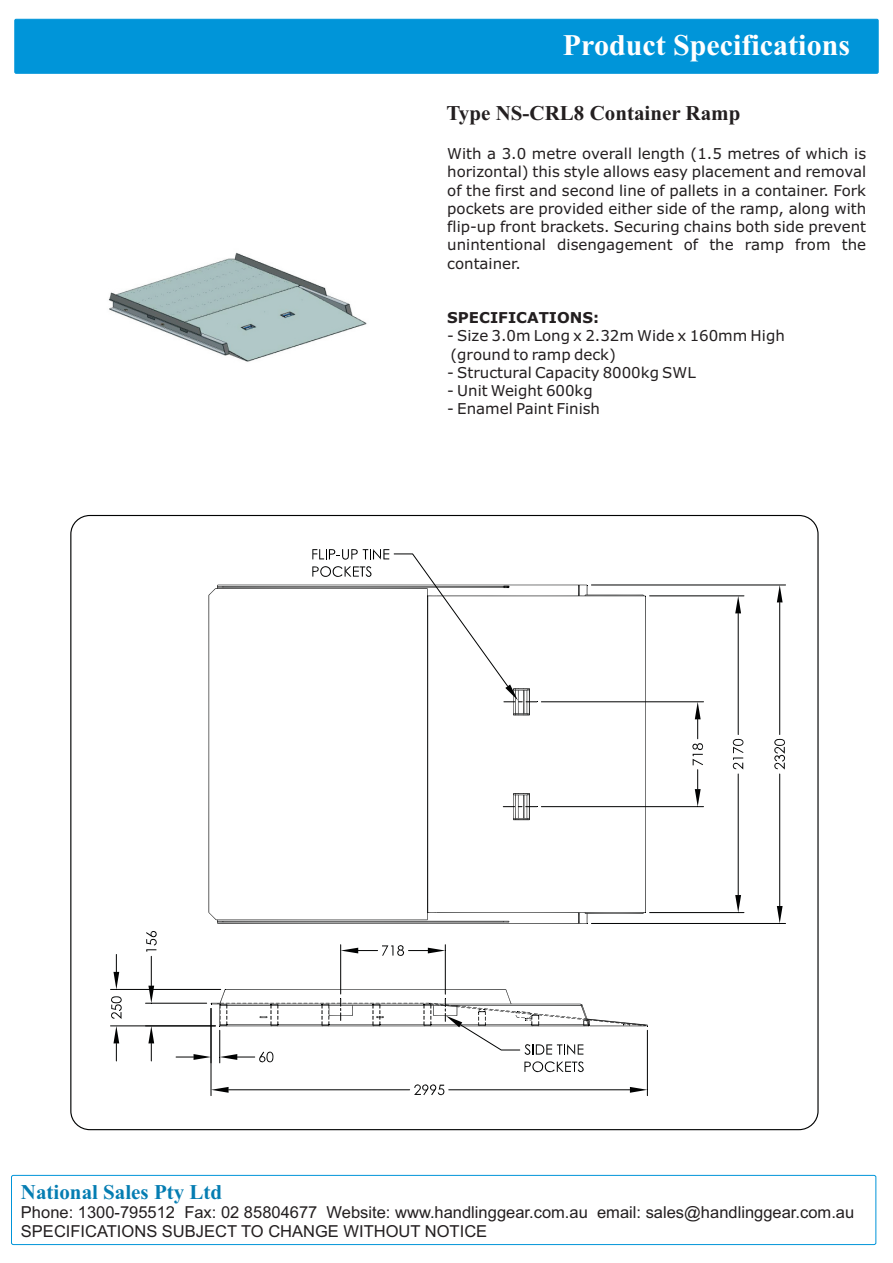
<style>
.page{position:relative;width:893px;height:1263px;background:#fff}
.page>*{position:absolute;margin:0;border:0;box-sizing:border-box;transform-origin:0 0}
.t1{font:700 30px "Times New Roman";color:#fff}
.t2{font:700 21px "Times New Roman";color:#231f20}
.t3{font:700 21px "Times New Roman";color:#057db2}
.t4{font:16.5px/18.5px "Arial";color:#231f20}
.t5{font:15px/18.3px "Verdana";color:#231f20;text-align:justify}
.t6{font:700 15px "Verdana";color:#231f20}
</style>
<div class="page">
<img style="left:108px;top:252px;width:259px;height:110px">
<hr style="left:649px;top:596px;width:95px;height:1px;background:#010202">
<hr style="left:649px;top:912px;width:95px;height:1px;background:#010202">
<hr style="left:738px;top:613px;width:1px;height:122px;background:#010202">
<hr style="left:738px;top:774px;width:1px;height:121px;background:#010202">
<svg style="left:735px;top:596px;width:6px;height:17px"></svg>
<svg style="left:732px;top:739px;width:11px;height:31px"></svg>
<svg style="left:735px;top:895px;width:6px;height:19px"></svg>
<hr style="left:541px;top:702px;width:162px;height:1px;background:#010202">
<hr style="left:541px;top:806px;width:162px;height:1px;background:#010202">
<svg style="left:692px;top:702px;width:11px;height:106px"></svg>
<hr style="left:591px;top:585px;width:194px;height:1px;background:#010202">
<hr style="left:591px;top:923px;width:194px;height:1px;background:#010202">
<hr style="left:779px;top:602px;width:1px;height:133px;background:#010202">
<hr style="left:779px;top:774px;width:1px;height:132px;background:#010202">
<svg style="left:776px;top:585px;width:6px;height:17px"></svg>
<svg style="left:774px;top:739px;width:11px;height:31px"></svg>
<svg style="left:776px;top:906px;width:6px;height:17px"></svg>
<svg style="left:208px;top:549px;width:438px;height:375px"></svg>
<hr style="left:211px;top:1008px;width:1px;height:88px;background:#010202">
<hr style="left:647px;top:1030px;width:1px;height:66px;background:#010202">
<hr style="left:228px;top:1090px;width:181px;height:1px;background:#010202">
<hr style="left:448px;top:1090px;width:182px;height:1px;background:#010202">
<svg style="left:211px;top:1087px;width:17px;height:6px"></svg>
<svg style="left:414px;top:1084px;width:30px;height:11px"></svg>
<svg style="left:630px;top:1087px;width:18px;height:6px"></svg>
<hr style="left:110px;top:1026px;width:105px;height:1px;background:#010202">
<hr style="left:110px;top:989px;width:111px;height:1px;background:#010202">
<svg style="left:113px;top:1026px;width:6px;height:35px"></svg>
<svg style="left:111px;top:996px;width:11px;height:23px"></svg>
<svg style="left:113px;top:954px;width:6px;height:36px"></svg>
<hr style="left:145px;top:1003px;width:62px;height:1px;background:#010202">
<hr style="left:151px;top:956px;width:1px;height:30px;background:#010202">
<svg style="left:148px;top:1026px;width:6px;height:35px"></svg>
<svg style="left:146px;top:931px;width:11px;height:21px"></svg>
<svg style="left:148px;top:986px;width:6px;height:18px"></svg>
<hr style="left:340px;top:945px;width:1px;height:49px;background:#010202">
<hr style="left:445px;top:945px;width:1px;height:49px;background:#010202">
<svg style="left:176px;top:989px;width:472px;height:83px"></svg>
<svg style="left:340px;top:945px;width:106px;height:11px"></svg>
<div style="left:15px;top:19px;width:863px;height:54px;background:#0095d9;border:1px solid #0095d9"></div>
<div style="left:11px;top:1175px;width:865px;height:70px;border:1px solid #0095d9;border-radius:2px"></div>
<h1 class="t1" style="left:563px;top:35px;width:288px">Product Specifications</h1>
<h2 class="t2" style="left:446px;top:105px;width:295px">Type NS-CRL8 Container Ramp</h2>
<p class="t5" style="left:447px;top:146px;width:420px">With a 3.0 metre overall length (1.5 metres of which is horizontal) this style allows easy placement and removal of the first and second line of pallets in a container. Fork pockets are provided either side of the ramp, along with flip-up front brackets. Securing chains both side prevent unintentional disengagement of the ramp from the container.</p>
<p class="t6" style="left:447px;top:312px;width:153px">SPECIFICATIONS:</p>
<p class="t5" style="left:447px;top:328px;width:339px">- Size 3.0m Long x 2.32m Wide x 160mm High (ground to ramp deck)</p>
<p class="t5" style="left:447px;top:365px;width:250px">- Structural Capacity 8000kg SWL</p>
<p class="t5" style="left:447px;top:383px;width:147px">- Unit Weight 600kg</p>
<p class="t5" style="left:447px;top:401px;width:154px">- Enamel Paint Finish</p>
<h2 class="t3" style="left:21px;top:1185px;width:203px">National Sales Pty Ltd</h2>
<p class="t4" style="left:21px;top:1205px;width:834px">Phone: 1300-795512 Fax: 02 85804677 Website: www.handlinggear.com.au email: sales@handlinggear.com.au<br>SPECIFICATIONS SUBJECT TO CHANGE WITHOUT NOTICE</p>
</div>
